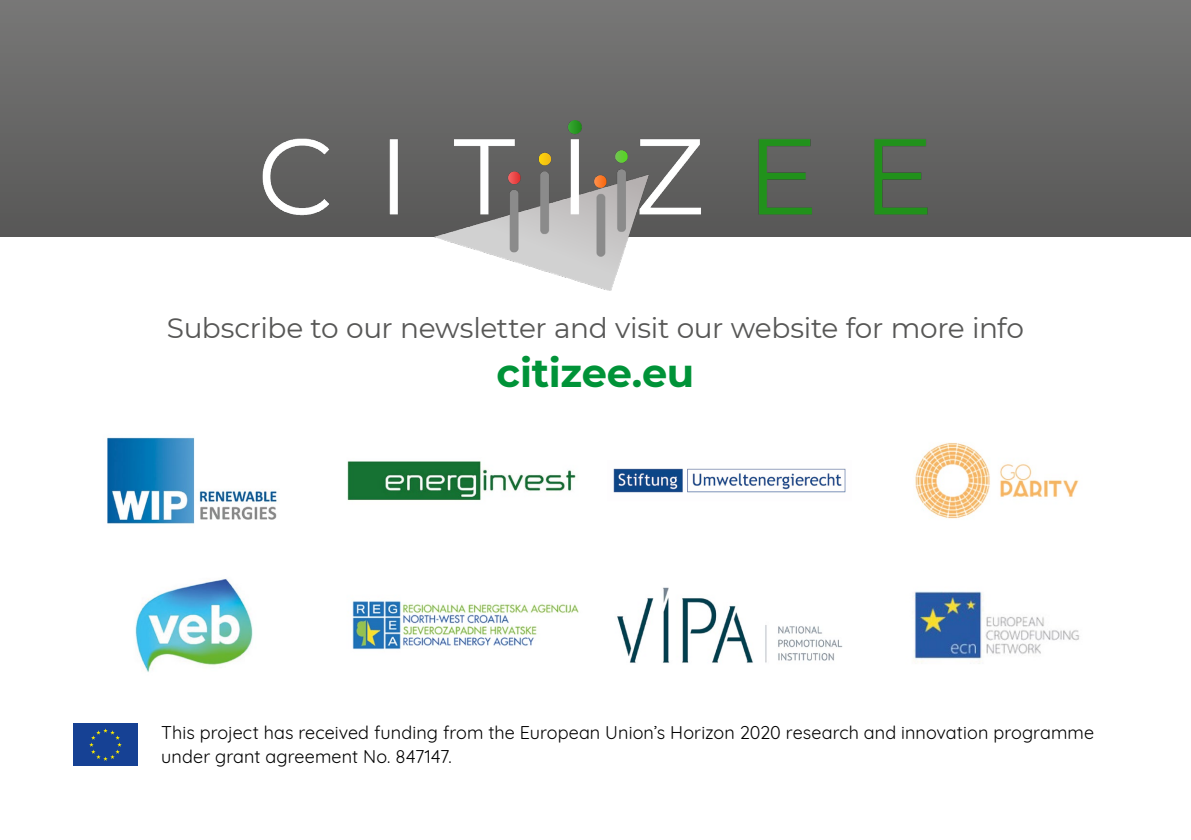
<style>
.page{position:relative;width:1191px;height:840px;background:#fff}
.page>*{position:absolute;margin:0;border:0;box-sizing:border-box;transform-origin:0 0}
.t1{font:700 40px "Montserrat";letter-spacing:-.01em;color:#009338}
.t2{font:28px "Montserrat";letter-spacing:-.01em;color:#575756}
.t3{font:18px/24px "Quicksand";letter-spacing:.005em;color:#000}
</style>
<div class="page">
<div style="left:0;top:0;width:1191px;height:236px;background:linear-gradient(to bottom,#787777,#585757)"></div>
<img style="left:135px;top:579px;width:118px;height:93px">
<img style="left:107px;top:437px;width:170px;height:87px">
<img style="left:352px;top:601px;width:227px;height:49px">
<img style="left:347px;top:461px;width:229px;height:40px">
<img style="left:617px;top:587px;width:226px;height:76px">
<img style="left:613px;top:468px;width:233px;height:25px">
<img style="left:914px;top:591px;width:166px;height:73px">
<img style="left:915px;top:442px;width:164px;height:77px">
<div style="left:72px;top:721px;width:67px;height:46px;background:linear-gradient(to right,#164194,#164194)"></div>
<div style="left:73px;top:723px;width:65px;height:42px;background:#164194"></div>
<svg style="left:89px;top:728px;width:33px;height:32px"></svg>
<img style="left:257px;top:120px;width:676px;height:170px">
<h2 class="t2" style="left:167px;top:308px;width:858px">Subscribe to our newsletter and visit our website for more info</h2>
<h1 class="t1" style="left:496px;top:344px;width:199px">citizee.eu</h1>
<p class="t3" style="left:161px;top:718px;width:934px">This project has received funding from the European Union’s Horizon 2020 research and innovation programme under grant agreement No. 847147.</p>
</div>
